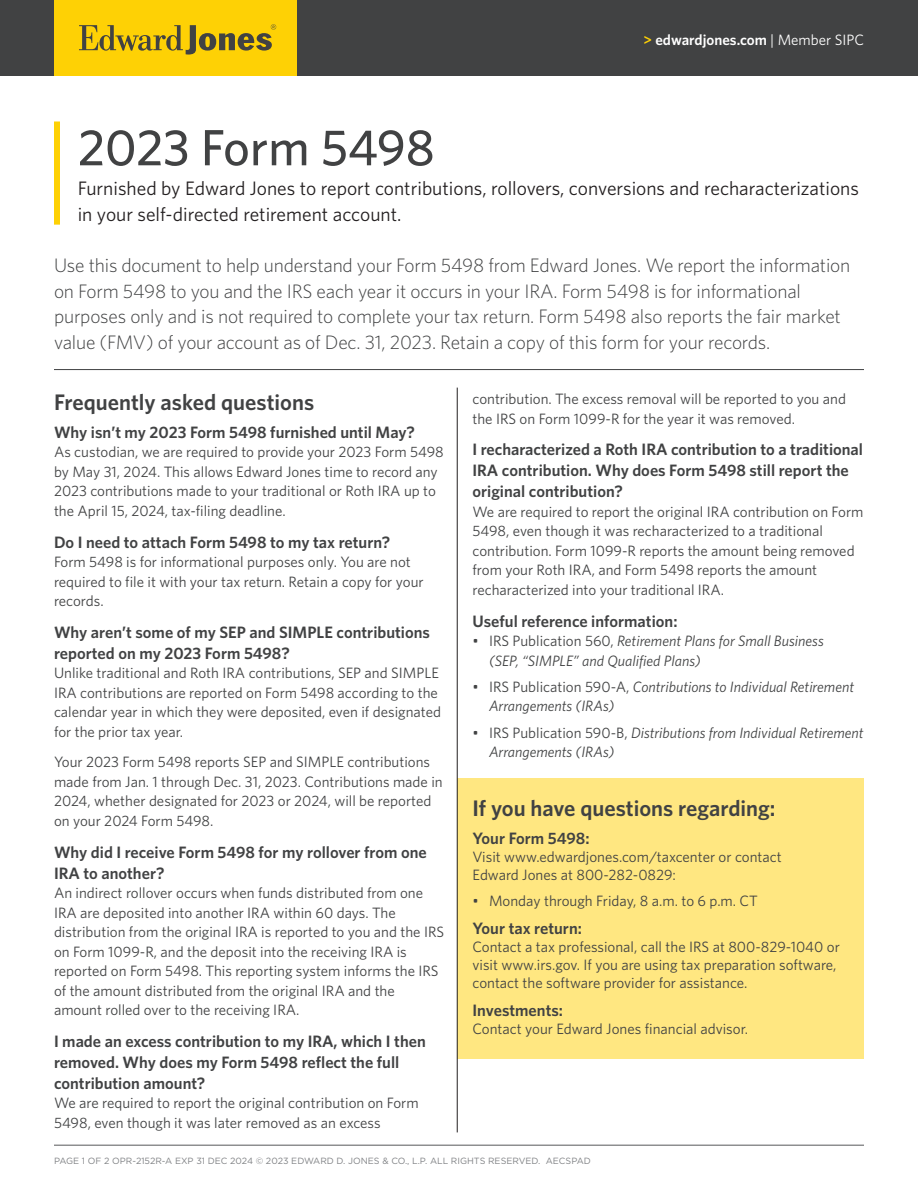
<style>
.page{position:relative;width:918px;height:1188px;background:#fff}
.page>*{position:absolute;margin:0;border:0;box-sizing:border-box;transform-origin:0 0}
.Headline{font:500 51px "Whitney";color:#414243}
.Sub_Head{font:600 22.5px "Whitney";color:#414243}
.Section_Header{font:600 22.5px "Whitney";color:#414243}
.Body_-_Lead-in{font:300 19.5px/25.5px "Whitney";letter-spacing:-.01em;color:#414243}
.Headline_lead_in{font:19.5px/25.5px "Whitney";color:#231f20}
.Sub_Head-2{font:600 16.5px/21px "Whitney";color:#414243}
.Body{font:15px/19.5px "Whitney";color:#414243}
.t1{font:italic 15px/19.5px "Whitney";color:#414243}
.t2{font:600 15px "Whitney";color:#fff}
.t3{font:9px "Gotham";color:#808285}
.s1{color:#fed105}
.s2{font-weight:400}
.s3{font-style:normal}
</style>
<div class="page">
<hr style="left:54px;top:1145px;width:810px;height:1px;background:#57585a">
<div style="left:0;top:0;width:918px;height:75px;background:#414243"></div>
<div style="left:54px;top:0;width:243px;height:75px;background:#fed105"></div>
<svg style="left:79px;top:24px;width:197px;height:31px"></svg>
<div style="left:457px;top:778px;width:407px;height:281px;background:#ffe781"></div>
<hr style="left:54px;top:369px;width:810px;height:1px;background:#414243">
<hr style="left:457px;top:388px;width:1px;height:744px;background:#231f20">
<div style="left:54px;top:122px;width:6px;height:103px;background:#fed105"></div>
<p class="t2" style="left:644px;top:30px;width:222px"><span class="s1">&gt;</span> edwardjones.com <span class="s2">| Member SIPC</span></p>
<p class="Headline" style="left:78px;top:114px;width:358px">2023 Form 5498</p>
<p class="Headline_lead_in" style="left:78px;top:175px;width:783px">Furnished by Edward Jones to report contributions, rollovers, conversions and recharacterizations in your self-directed retirement account.</p>
<p class="Body_-_Lead-in" style="left:54px;top:252px;width:798px">Use this document to help understand your Form 5498 from Edward Jones. We report the information on Form 5498 to you and the IRS each year it occurs in your IRA. Form 5498 is for informational purposes only and is not required to complete your tax return. Form 5498 also reports the fair market value (FMV) of your account as of Dec. 31, 2023. Retain a copy of this form for your records.</p>
<p class="Section_Header" style="left:54px;top:387px;width:262px">Frequently asked questions</p>
<p class="Sub_Head-2" style="left:54px;top:421px;width:362px">Why isn’t my 2023 Form 5498 furnished until May?</p>
<p class="Body" style="left:54px;top:442px;width:391px">As custodian, we are required to provide your 2023 Form 5498 by May 31, 2024. This allows Edward Jones time to record any 2023 contributions made to your traditional or Roth IRA up to the April 15, 2024, tax-filing deadline.</p>
<p class="Sub_Head-2" style="left:54px;top:531px;width:338px">Do I need to attach Form 5498 to my tax return?</p>
<p class="Body" style="left:54px;top:552px;width:371px">Form 5498 is for informational purposes only. You are not required to file it with your tax return. Retain a copy for your records.</p>
<p class="Sub_Head-2" style="left:54px;top:621px;width:378px">Why aren’t some of my SEP and SIMPLE contributions reported on my 2023 Form 5498?</p>
<p class="Body" style="left:54px;top:663px;width:389px">Unlike traditional and Roth IRA contributions, SEP and SIMPLE IRA contributions are reported on Form 5498 according to the calendar year in which they were deposited, even if designated for the prior tax year.</p>
<p class="Body" style="left:54px;top:752px;width:390px">Your 2023 Form 5498 reports SEP and SIMPLE contributions made from Jan. 1 through Dec. 31, 2023. Contributions made in 2024, whether designated for 2023 or 2024, will be reported on your 2024 Form 5498.</p>
<p class="Sub_Head-2" style="left:54px;top:841px;width:374px">Why did I receive Form 5498 for my rollover from one<br>IRA to another?</p>
<p class="Body" style="left:54px;top:883px;width:392px">An indirect rollover occurs when funds distributed from one IRA are deposited into another IRA within 60 days. The distribution from the original IRA is reported to you and the IRS on Form 1099-R, and the deposit into the receiving IRA is reported on Form 5498. This reporting system informs the IRS of the amount distributed from the original IRA and the amount rolled over to the receiving IRA.</p>
<p class="Sub_Head-2" style="left:54px;top:1030px;width:373px">I made an excess contribution to my IRA, which I then removed. Why does my Form 5498 reflect the full contribution amount?</p>
<p class="Body" style="left:54px;top:1093px;width:366px">We are required to report the original contribution on Form<br>5498, even though it was later removed as an excess</p>
<p class="Body" style="left:472px;top:389px;width:375px">contribution. The excess removal will be reported to you and the IRS on Form 1099-R for the year it was removed.</p>
<p class="Sub_Head-2" style="left:472px;top:439px;width:392px">I recharacterized a Roth IRA contribution to a traditional<br>IRA contribution. Why does Form 5498 still report the original contribution?</p>
<p class="Body" style="left:472px;top:502px;width:392px">We are required to report the original IRA contribution on Form 5498, even though it was recharacterized to a traditional contribution. Form 1099-R reports the amount being removed from your Roth IRA, and Form 5498 reports the amount recharacterized into your traditional IRA.</p>
<p class="Sub_Head-2" style="left:472px;top:610px;width:207px">Useful reference information:</p>
<p class="t1" style="left:489px;top:631px;width:336px;text-indent:-16px"><span class="s3">• IRS Publication 560,</span> Retirement Plans for Small Business (SEP, “SIMPLE” and Qualified Plans)</p>
<p class="t1" style="left:489px;top:677px;width:367px;text-indent:-16px"><span class="s3">• IRS Publication 590-A,</span> Contributions to Individual Retirement<br>Arrangements (IRAs)</p>
<p class="t1" style="left:489px;top:722px;width:376px;text-indent:-16px"><span class="s3">• IRS Publication 590-B,</span> Distributions from Individual Retirement<br>Arrangements (IRAs)</p>
<p class="Sub_Head" style="left:472px;top:794px;width:305px">If you have questions regarding:</p>
<p class="Sub_Head-2" style="left:472px;top:828px;width:119px">Your Form 5498:</p>
<p class="Body" style="left:472px;top:848px;width:311px;line-height:18px">Visit www.edwardjones.com/taxcenter or contact<br>Edward Jones at 800-282-0829:</p>
<p class="Body" style="left:472px;top:891px;width:287px">• Monday through Friday, 8 a.m. to 6 p.m. CT</p>
<p class="Sub_Head-2" style="left:472px;top:918px;width:111px">Your tax return:</p>
<p class="Body" style="left:472px;top:938px;width:369px;line-height:18px">Contact a tax professional, call the IRS at 800-829-1040 or visit www.irs.gov. If you are using tax preparation software, contact the software provider for assistance.</p>
<p class="Sub_Head-2" style="left:472px;top:999px;width:92px">Investments:</p>
<p class="Body" style="left:472px;top:1019px;width:277px">Contact your Edward Jones financial advisor.</p>
<p class="t3" style="left:54px;top:1155px;width:538px">PAGE 1 OF 2 OPR-2152R-A EXP 31 DEC 2024 © 2023 EDWARD D. JONES &amp; CO., L.P. ALL RIGHTS RESERVED. AECSPAD</p>
</div>
